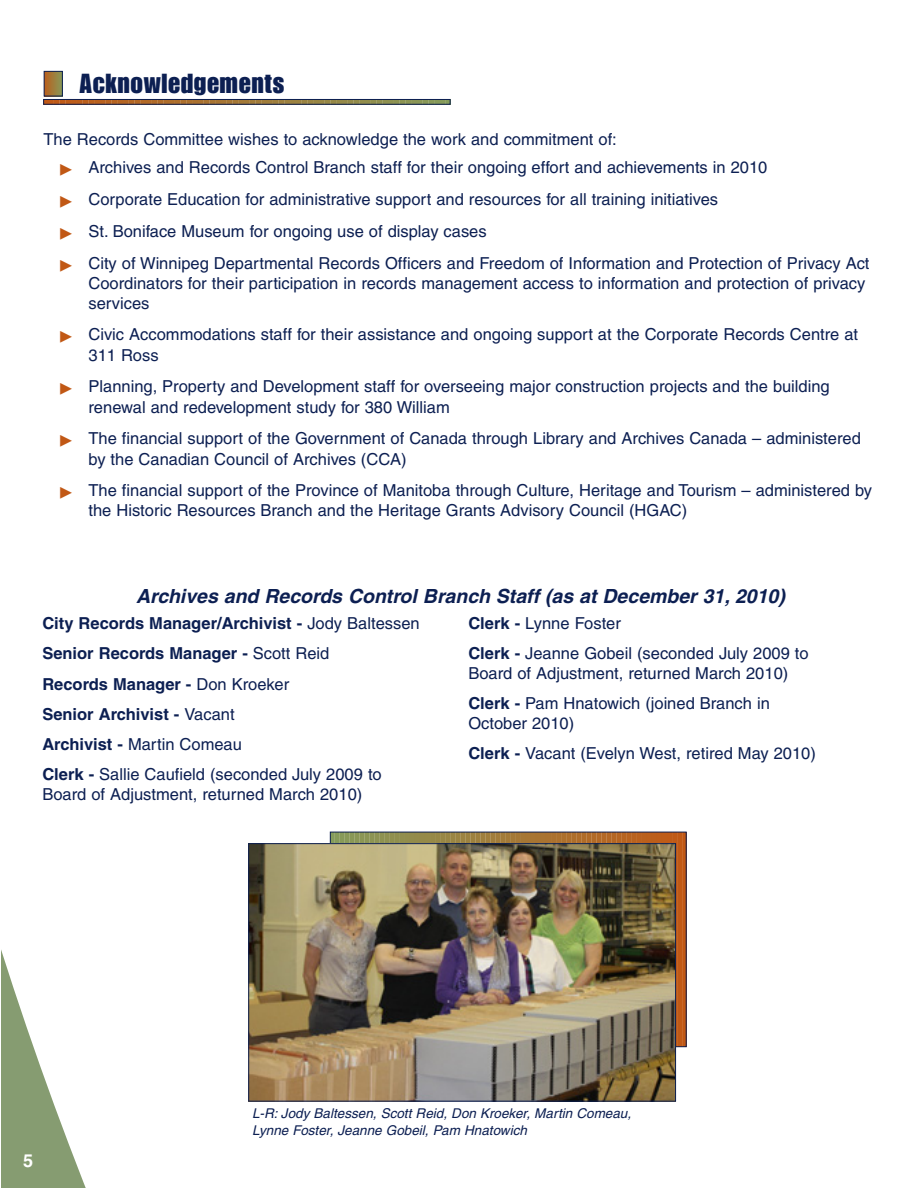
<style>
.page{position:relative;width:918px;height:1188px;background:#fff}
.page>*{position:absolute;margin:0;border:0;box-sizing:border-box;transform-origin:0 0}
.t1{font:27px "Impact";letter-spacing:.025em;color:#0c1f52}
.t2{font:italic 700 19.5px "Helvetica";color:#0c1f52}
.t3{font:700 18px "Helvetica";color:#fff}
.t4{font:16.5px/20.2px "Helvetica";color:#0c1f52}
.t5{font:700 16.5px/30.3px "Helvetica";color:#0c1f52}
.t6{font:italic 13.5px/16.2px "Helvetica";color:#0c1f52}
.s1{font-family:"Universal Newswith Comm Pi";font-size:12px;color:#c15815}
.s2{font-weight:400}
.s3{font-weight:700}
</style>
<div class="page">
<svg style="left:2px;top:953px;width:84px;height:235px"></svg>
<svg style="left:44px;top:73px;width:405px;height:31px"></svg>
<div style="left:44px;top:71px;width:19px;height:25px;border:1px solid #0c1f52"></div>
<svg style="left:330px;top:832px;width:4px;height:215px"></svg>
<hr style="left:335px;top:832px;width:4px;height:215px;background:#869b5a">
<hr style="left:340px;top:832px;width:4px;height:215px;background:#879a59">
<hr style="left:345px;top:832px;width:4px;height:215px;background:#889958">
<hr style="left:350px;top:832px;width:4px;height:215px;background:#899857">
<hr style="left:355px;top:832px;width:4px;height:215px;background:#8a9756">
<hr style="left:360px;top:832px;width:4px;height:215px;background:#8b9655">
<hr style="left:365px;top:832px;width:4px;height:215px;background:#8b9554">
<hr style="left:370px;top:832px;width:4px;height:215px;background:#8c9453">
<hr style="left:375px;top:832px;width:4px;height:215px;background:#8d9352">
<hr style="left:380px;top:832px;width:4px;height:215px;background:#8e9251">
<hr style="left:385px;top:832px;width:4px;height:215px;background:#8f9150">
<hr style="left:390px;top:832px;width:4px;height:215px;background:#90904f">
<hr style="left:395px;top:832px;width:4px;height:215px;background:#908f4e">
<hr style="left:400px;top:832px;width:4px;height:215px;background:#918e4d">
<hr style="left:405px;top:832px;width:4px;height:215px;background:#928d4c">
<hr style="left:410px;top:832px;width:4px;height:215px;background:#938c4b">
<div style="left:415px;top:832px;width:5px;height:215px;background:#948b4a"></div>
<hr style="left:421px;top:832px;width:4px;height:215px;background:#958a49">
<hr style="left:426px;top:832px;width:4px;height:215px;background:#968a48">
<hr style="left:431px;top:832px;width:4px;height:215px;background:#968947">
<hr style="left:436px;top:832px;width:4px;height:215px;background:#978846">
<hr style="left:441px;top:832px;width:4px;height:215px;background:#988745">
<hr style="left:446px;top:832px;width:4px;height:215px;background:#998644">
<hr style="left:451px;top:832px;width:4px;height:215px;background:#9a8543">
<hr style="left:456px;top:832px;width:4px;height:215px;background:#9b8442">
<hr style="left:461px;top:832px;width:4px;height:215px;background:#9c8341">
<hr style="left:466px;top:832px;width:4px;height:215px;background:#9c8240">
<hr style="left:471px;top:832px;width:4px;height:215px;background:#9d813f">
<hr style="left:476px;top:832px;width:4px;height:215px;background:#9e803e">
<hr style="left:481px;top:832px;width:4px;height:215px;background:#9f7f3d">
<hr style="left:486px;top:832px;width:4px;height:215px;background:#a07e3c">
<hr style="left:491px;top:832px;width:4px;height:215px;background:#a17d3b">
<hr style="left:496px;top:832px;width:4px;height:215px;background:#a27c3a">
<hr style="left:501px;top:832px;width:4px;height:215px;background:#a27b39">
<hr style="left:506px;top:832px;width:4px;height:215px;background:#a37a38">
<hr style="left:511px;top:832px;width:4px;height:215px;background:#a47937">
<hr style="left:516px;top:832px;width:4px;height:215px;background:#a57836">
<hr style="left:521px;top:832px;width:4px;height:215px;background:#a67735">
<hr style="left:526px;top:832px;width:4px;height:215px;background:#a77634">
<div style="left:531px;top:832px;width:5px;height:215px;background:#a87533"></div>
<div style="left:536px;top:832px;width:5px;height:215px;background:#a87432"></div>
<hr style="left:542px;top:832px;width:4px;height:215px;background:#a97331">
<hr style="left:547px;top:832px;width:4px;height:215px;background:#aa7230">
<hr style="left:552px;top:832px;width:4px;height:215px;background:#ab712f">
<hr style="left:557px;top:832px;width:4px;height:215px;background:#ac712e">
<hr style="left:562px;top:832px;width:4px;height:215px;background:#ad702d">
<hr style="left:567px;top:832px;width:4px;height:215px;background:#ae6f2c">
<hr style="left:572px;top:832px;width:4px;height:215px;background:#ae6e2b">
<hr style="left:577px;top:832px;width:4px;height:215px;background:#af6d2a">
<hr style="left:582px;top:832px;width:4px;height:215px;background:#b06c29">
<hr style="left:587px;top:832px;width:4px;height:215px;background:#b16b28">
<hr style="left:592px;top:832px;width:4px;height:215px;background:#b26a27">
<hr style="left:597px;top:832px;width:4px;height:215px;background:#b36926">
<hr style="left:602px;top:832px;width:4px;height:215px;background:#b46825">
<hr style="left:607px;top:832px;width:4px;height:215px;background:#b46724">
<hr style="left:612px;top:832px;width:4px;height:215px;background:#b56623">
<hr style="left:617px;top:832px;width:4px;height:215px;background:#b66522">
<hr style="left:622px;top:832px;width:4px;height:215px;background:#b76421">
<hr style="left:627px;top:832px;width:4px;height:215px;background:#b86320">
<hr style="left:632px;top:832px;width:4px;height:215px;background:#b9621f">
<hr style="left:637px;top:832px;width:4px;height:215px;background:#ba611e">
<hr style="left:642px;top:832px;width:4px;height:215px;background:#ba601d">
<hr style="left:647px;top:832px;width:4px;height:215px;background:#bb5f1c">
<div style="left:652px;top:832px;width:5px;height:215px;background:#bc5e1b"></div>
<hr style="left:658px;top:832px;width:4px;height:215px;background:#bd5d1a">
<hr style="left:663px;top:832px;width:4px;height:215px;background:#be5c19">
<hr style="left:668px;top:832px;width:4px;height:215px;background:#bf5b18">
<svg style="left:673px;top:834px;width:4px;height:211px"></svg>
<hr style="left:678px;top:832px;width:4px;height:215px;background:#c05916">
<hr style="left:683px;top:832px;width:3px;height:215px;background:#c15815">
<img style="left:250px;top:845px;width:424px;height:255px">
<div style="left:248px;top:843px;width:428px;height:259px;border:1px solid #0c1f52"></div>
<h1 class="t1" style="left:80px;top:74px;width:206px">Acknowledgements</h1>
<p class="t4" style="left:44px;top:130px;width:575px">The Records Committee wishes to acknowledge the work and commitment of:</p>
<p class="t4" style="left:60px;top:159px;width:709px"><span class="s1">-</span> Archives and Records Control Branch staff for their ongoing effort and achievements in 2010</p>
<p class="t4" style="left:60px;top:191px;width:660px"><span class="s1">-</span> Corporate Education for administrative support and resources for all training initiatives</p>
<p class="t4" style="left:60px;top:223px;width:428px"><span class="s1">-</span> St. Boniface Museum for ongoing use of display cases</p>
<p class="t4" style="left:88px;top:254px;width:783px;text-indent:-28px"><span class="s1">-</span> City of Winnipeg Departmental Records Officers and Freedom of Information and Protection of Privacy Act<br>Coordinators for their participation in records management access to information and protection of privacy services</p>
<p class="t4" style="left:88px;top:326px;width:771px;text-indent:-28px"><span class="s1">-</span> Civic Accommodations staff for their assistance and ongoing support at the Corporate Records Centre at<br>311 Ross</p>
<p class="t4" style="left:88px;top:378px;width:743px;text-indent:-28px"><span class="s1">-</span> Planning, Property and Development staff for overseeing major construction projects and the building renewal and redevelopment study for 380 William</p>
<p class="t4" style="left:88px;top:430px;width:774px;text-indent:-28px"><span class="s1">-</span> The financial support of the Government of Canada through Library and Archives Canada – administered by the Canadian Council of Archives (CCA)</p>
<p class="t4" style="left:88px;top:482px;width:785px;text-indent:-28px"><span class="s1">-</span> The financial support of the Province of Manitoba through Culture, Heritage and Tourism – administered by the Historic Resources Branch and the Heritage Grants Advisory Council (HGAC)</p>
<p class="t2" style="left:136px;top:589px;width:654px">Archives and Records Control Branch Staff (as at December 31, 2010)</p>
<p class="t5" style="left:42px;top:610px;width:379px">City Records Manager/Archivist - <span class="s2">Jody Baltessen </span>Senior Records Manager - <span class="s2">Scott Reid<br></span>Records Manager - <span class="s2">Don Kroeker<br></span>Senior Archivist - <span class="s2">Vacant<br></span>Archivist - <span class="s2">Martin Comeau<br></span>Clerk - <span class="s2">Sallie Caufield (seconded July 2009 to</span></p>
<p class="t4" style="left:42px;top:786px;width:321px">Board of Adjustment, returned March 2010)</p>
<p class="t4" style="left:468px;top:610px;width:342px;line-height:30.3px"><span class="s3">Clerk -</span> Lynne Foster<br><span class="s3">Clerk -</span> Jeanne Gobeil (seconded July 2009 to</p>
<p class="t4" style="left:468px;top:660px;width:321px;line-height:30.3px">Board of Adjustment, returned March 2010)<br><span class="s3">Clerk -</span> Pam Hnatowich (joined Branch in</p>
<p class="t4" style="left:468px;top:710px;width:349px;line-height:30.3px">October 2010)<br><span class="s3">Clerk -</span> Vacant (Evelyn West, retired May 2010)</p>
<p class="t3" style="left:23px;top:1154px;width:12px">5</p>
<p class="t6" style="left:252px;top:1107px;width:383px">L-R: Jody Baltessen, Scott Reid, Don Kroeker, Martin Comeau,<br>Lynne Foster, Jeanne Gobeil, Pam Hnatowich</p>
</div>
